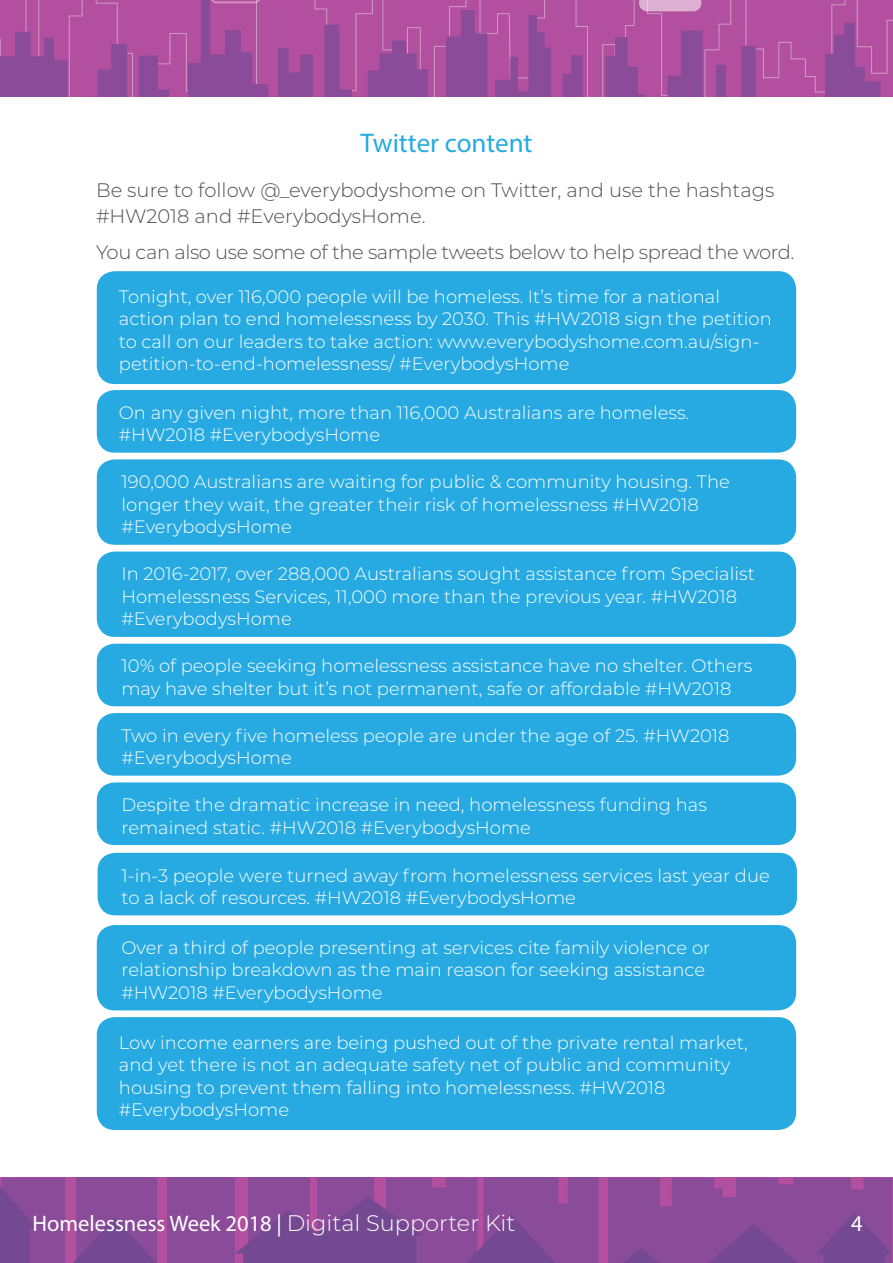
<style>
.page{position:relative;width:893px;height:1263px;background:#fff}
.page>*{position:absolute;margin:0;border:0;box-sizing:border-box;transform-origin:0 0}
.Section_Heading{font:27px "Myriad Pro";color:#27aae1}
.t1{font:22.5px "Myriad Pro";color:#fff}
.Body{font:300 19.5px/25.5px "Montserrat";letter-spacing:-.01em;color:#4e4e50}
.White_Body{font:300 18px/22.5px "Montserrat";color:#fff}
.s1{font-family:"Montserrat";font-weight:300}
</style>
<div class="page">
<div style="left:76px;top:1178px;width:80px;height:85px;background:#8a4b98"></div>
<div style="left:1px;top:1178px;width:64px;height:85px;background:#8a4b98"></div>
<div style="left:167px;top:1178px;width:67px;height:85px;background:#8a4b98"></div>
<svg style="left:65px;top:1218px;width:102px;height:45px"></svg>
<svg style="left:0;top:1185px;width:36px;height:78px"></svg>
<svg style="left:235px;top:1178px;width:657px;height:85px;background:#874a96"></svg>
<svg style="left:0;top:0;width:495px;height:96px;background:#b351a0"></svg>
<svg style="left:0;top:25px;width:67px;height:71px;background:#974d9a"></svg>
<svg style="left:82px;top:44px;width:87px;height:52px;background:#a04e9c"></svg>
<svg style="left:368px;top:10px;width:119px;height:86px;background:#9e4e9c"></svg>
<svg style="left:278px;top:25px;width:74px;height:71px;background:#9f4d9b"></svg>
<svg style="left:188px;top:0;width:80px;height:96px;background:#9f4e9c"></svg>
<svg style="left:495px;top:0;width:398px;height:96px;background:#aa519f"></svg>
<div style="left:97px;top:271px;width:699px;height:113px;background:#27aae1;border-radius:18px"></div>
<div style="left:97px;top:1017px;width:699px;height:113px;background:#27aae1;border-radius:18px"></div>
<div style="left:97px;top:390px;width:699px;height:63px;background:#27aae1;border-radius:18px"></div>
<div style="left:97px;top:644px;width:699px;height:62px;background:#27aae1;border-radius:18px"></div>
<div style="left:97px;top:713px;width:699px;height:63px;background:#27aae1;border-radius:18px"></div>
<div style="left:97px;top:782px;width:699px;height:63px;background:#27aae1;border-radius:18px"></div>
<div style="left:98px;top:853px;width:699px;height:62px;background:#27aae1;border-radius:18px"></div>
<div style="left:97px;top:459px;width:699px;height:86px;background:#27aae1;border-radius:18px"></div>
<div style="left:97px;top:551px;width:699px;height:86px;background:#27aae1;border-radius:18px"></div>
<div style="left:97px;top:925px;width:699px;height:85px;background:#27aae1;border-radius:18px"></div>
<p class="Section_Heading" style="left:360px;top:127px;width:174px">Twitter content</p>
<p class="Body" style="left:96px;top:177px;width:680px">Be sure to follow @_everybodyshome on Twitter, and use the hashtags #HW2018 and #EverybodysHome.</p>
<p class="Body" style="left:96px;top:239px;width:700px">You can also use some of the sample tweets below to help spread the word.</p>
<p class="White_Body" style="left:119px;top:284px;width:654px">Tonight, over 116,000 people will be homeless. It’s time for a national action plan to end homelessness by 2030. This #HW2018 sign the petition to call on our leaders to take action: www.everybodyshome.com.au/sign&shy;petition-to-end-homelessness/ #EverybodysHome</p>
<p class="White_Body" style="left:119px;top:401px;width:572px">On any given night, more than 116,000 Australians are homeless. #HW2018 #EverybodysHome</p>
<p class="White_Body" style="left:122px;top:470px;width:610px">190,000 Australians are waiting for public &amp; community housing. The longer they wait, the greater their risk of homelessness #HW2018 #EverybodysHome</p>
<p class="White_Body" style="left:122px;top:562px;width:635px">In 2016-2017, over 288,000 Australians sought assistance from Specialist<br>Homelessness Services, 11,000 more than the previous year. #HW2018 #EverybodysHome</p>
<p class="White_Body" style="left:122px;top:654px;width:632px">10% of people seeking homelessness assistance have no shelter. Others may have shelter but it’s not permanent, safe or affordable #HW2018</p>
<p class="White_Body" style="left:122px;top:724px;width:610px">Two in every five homeless people are under the age of 25. #HW2018 #EverybodysHome</p>
<p class="White_Body" style="left:122px;top:793px;width:587px">Despite the dramatic increase in need, homelessness funding has remained static. #HW2018 #EverybodysHome</p>
<p class="White_Body" style="left:122px;top:863px;width:650px">1-in-3 people were turned away from homelessness services last year due to a lack of resources. #HW2018 #EverybodysHome</p>
<p class="White_Body" style="left:122px;top:936px;width:590px">Over a third of people presenting at services cite family violence or relationship breakdown as the main reason for seeking assistance #HW2018 #EverybodysHome</p>
<p class="White_Body" style="left:119px;top:1030px;width:630px">Low income earners are being pushed out of the private rental market, and yet there is not an adequate safety net of public and community housing to prevent them falling into homelessness. #HW2018 #EverybodysHome</p>
<p class="t1" style="left:32px;top:1210px;width:484px">Homelessness Week 2018 | <span class="s1">Digital Supporter Kit</span></p>
<p class="t1" style="left:851px;top:1210px;width:13px">4</p>
</div>
